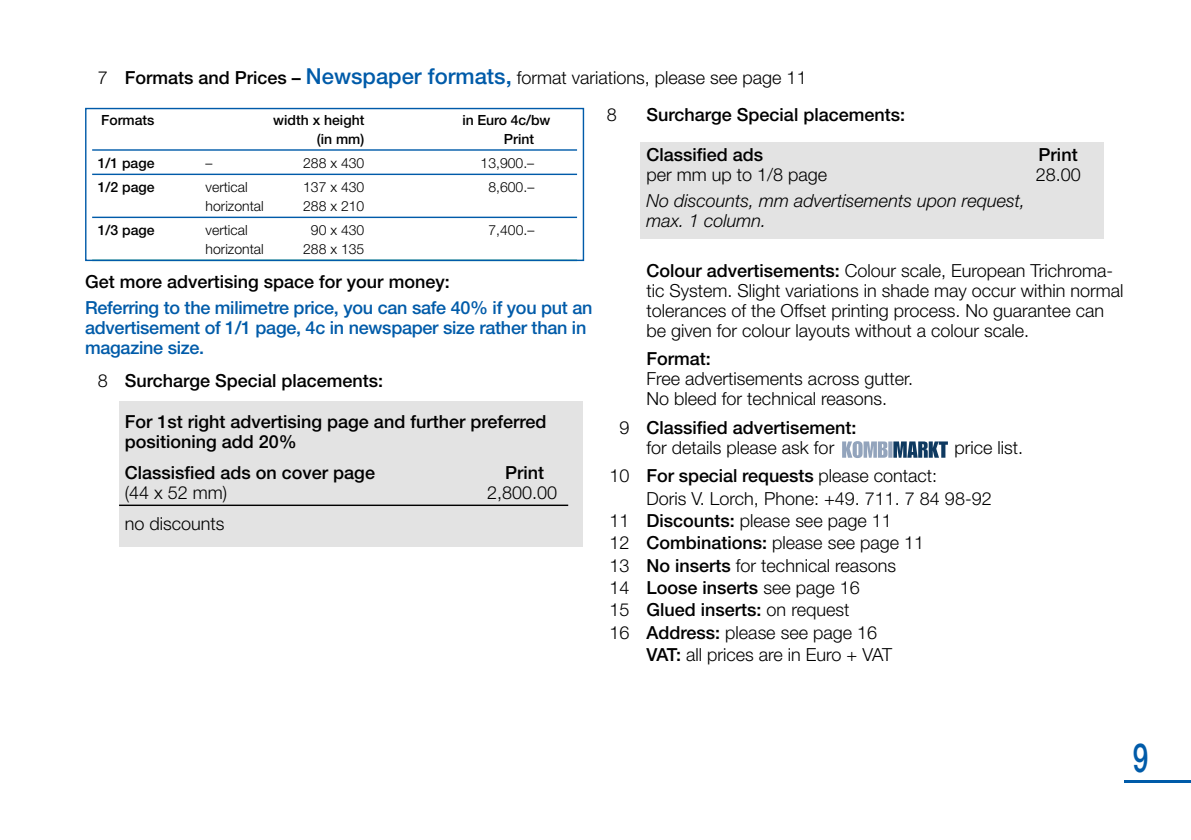
<style>
.page{position:relative;width:1191px;height:840px;background:#fff}
.page>*{position:absolute;margin:0;border:0;box-sizing:border-box;transform-origin:0 0}
.t1{font:500 40px "Helvetica Neue LT Std";color:#005ba9;scale:.7 1}
.t2{font:300 18px/20px "Helvetica Neue LT Std";color:#000}
.t3{font:500 18px/20px "Helvetica Neue LT Std";color:#000}
.t4{font:500 18px/20px "Helvetica Neue LT Std";letter-spacing:-.015em;color:#005ba9}
.t5{font:italic 300 18px/20px "Helvetica Neue LT Std";color:#000}
.t6{font:300 14px "Helvetica Neue LT Std";color:#000}
.t7{font:500 14px/18.6px "Helvetica Neue LT Std";color:#000;text-align:right}
.s1{font-weight:500}
.s2{font-weight:500;font-size:22px;color:#005ba9}
.s3{font-weight:300}
</style>
<div class="page">
<hr style="left:1124px;top:780px;width:67px;height:2px;background:#005ba9">
<div style="left:119px;top:401px;width:463px;height:146px;background:#e3e3e3"></div>
<hr style="left:119px;top:504px;width:449px;height:1px;background:#000">
<div style="left:641px;top:142px;width:463px;height:96px;background:#e3e3e3"></div>
<svg style="left:842px;top:441px;width:106px;height:17px;background:#8095ac"></svg>
<hr style="left:92px;top:149px;width:485px;height:2px;background:#005ba9">
<hr style="left:92px;top:173px;width:485px;height:2px;background:#005ba9">
<hr style="left:92px;top:216px;width:485px;height:2px;background:#005ba9">
<div style="left:85px;top:108px;width:499px;height:153px;border:1px solid #005ba9"></div>
<p class="t2" style="left:98px;top:67px;width:710px">7 <span class="s1">Formats and Prices –</span> <span class="s2">Newspaper formats,</span> format variations, please see page 11</p>
<p class="t7" style="left:101px;top:110px;width:55px">Formats</p>
<p class="t7" style="left:273px;top:110px;width:93px">width x height (in mm)</p>
<p class="t7" style="left:462px;top:110px;width:90px">in Euro 4c/bw</p>
<p class="t7" style="left:504px;top:129px;width:32px">Print</p>
<p class="t7" style="left:98px;top:153px;width:58px">1/1 page</p>
<p class="t6" style="left:206px;top:154px;width:8px">–</p>
<p class="t6" style="left:303px;top:154px;width:63px">288 x 430</p>
<p class="t6" style="left:480px;top:154px;width:55px">13,900.–</p>
<p class="t7" style="left:98px;top:178px;width:58px">1/2 page</p>
<p class="t6" style="left:206px;top:179px;width:44px">vertical</p>
<p class="t6" style="left:303px;top:179px;width:63px">137 x 430</p>
<p class="t6" style="left:488px;top:179px;width:47px">8,600.–</p>
<p class="t6" style="left:206px;top:197px;width:60px">horizontal</p>
<p class="t6" style="left:303px;top:197px;width:63px">288 x 210</p>
<p class="t7" style="left:98px;top:221px;width:58px">1/3 page</p>
<p class="t6" style="left:206px;top:222px;width:44px">vertical</p>
<p class="t6" style="left:311px;top:222px;width:55px">90 x 430</p>
<p class="t6" style="left:488px;top:222px;width:47px">7,400.–</p>
<p class="t6" style="left:206px;top:240px;width:60px">horizontal</p>
<p class="t6" style="left:303px;top:240px;width:63px">288 x 135</p>
<p class="t3" style="left:85px;top:271px;width:366px">Get more advertising space for your money:</p>
<p class="t4" style="left:85px;top:297px;width:509px">Referring to the milimetre price, you can safe 40% if you put an advertisement of 1/1 page, 4c in newspaper size rather than in magazine size.</p>
<p class="t3" style="left:98px;top:370px;width:287px"><span class="s3">8</span> Surcharge Special placements:</p>
<p class="t3" style="left:125px;top:410px;width:423px">For 1st right advertising page and further preferred positioning add 20%</p>
<p class="t3" style="left:125px;top:462px;width:252px">Classisfied ads on cover page</p>
<p class="t3" style="left:505px;top:462px;width:41px">Print</p>
<p class="t2" style="left:125px;top:482px;width:104px">(44 x 52 mm)</p>
<p class="t2" style="left:487px;top:482px;width:72px">2,800.00</p>
<p class="t2" style="left:125px;top:513px;width:101px">no discounts</p>
<p class="t2" style="left:607px;top:104px;width:12px">8</p>
<p class="t3" style="left:646px;top:104px;width:260px">Surcharge Special placements:</p>
<p class="t3" style="left:646px;top:144px;width:118px">Classified ads</p>
<p class="t3" style="left:1038px;top:144px;width:41px">Print</p>
<p class="t2" style="left:646px;top:164px;width:182px">per mm up to 1/8 page</p>
<p class="t2" style="left:1036px;top:164px;width:47px">28.00</p>
<p class="t5" style="left:646px;top:190px;width:380px">No discounts, mm advertisements upon request, max. 1 column.</p>
<p class="t2" style="left:646px;top:260px;width:478px"><span class="s1">Colour advertisements:</span> Colour scale, European Trichroma&shy;tic System. Slight variations in shade may occur within normal tolerances of the Offset printing process. No guarantee can be given for colour layouts without a colour scale.</p>
<p class="t3" style="left:646px;top:348px;width:66px">Format:</p>
<p class="t2" style="left:646px;top:368px;width:268px">Free advertisements across gutter.<br>No bleed for technical reasons.</p>
<p class="t3" style="left:619px;top:417px;width:238px;text-align:center"><span class="s3">9</span> Classified advertisement: <span class="s3">for details please ask for</span></p>
<p class="t2" style="left:954px;top:437px;width:70px">price list.</p>
<p class="t3" style="left:609px;top:465px;width:329px"><span class="s3">10</span> For special requests <span class="s3">please contact:</span></p>
<p class="t2" style="left:646px;top:487px;width:347px">Doris V. Lorch, Phone: +49. 711. 7 84 98-92</p>
<p class="t2" style="left:609px;top:510px;width:284px">11 <span class="s1">Discounts:</span> please see page 11</p>
<p class="t2" style="left:609px;top:532px;width:316px">12 <span class="s1">Combinations:</span> please see page 11</p>
<p class="t2" style="left:609px;top:554px;width:288px">13 <span class="s1">No inserts</span> for technical reasons</p>
<p class="t3" style="left:609px;top:577px;width:252px"><span class="s3">14</span> Loose inserts <span class="s3">see page 16</span></p>
<p class="t3" style="left:609px;top:599px;width:241px"><span class="s3">15</span> Glued inserts: <span class="s3">on request</span></p>
<p class="t2" style="left:609px;top:621px;width:269px">16 <span class="s1">Address:</span> please see page 16</p>
<p class="t2" style="left:646px;top:643px;width:247px"><span class="s1">VAT:</span> all prices are in Euro + VAT</p>
<h1 class="t1" style="left:1132px;top:733px;width:24px">9</h1>
</div>
